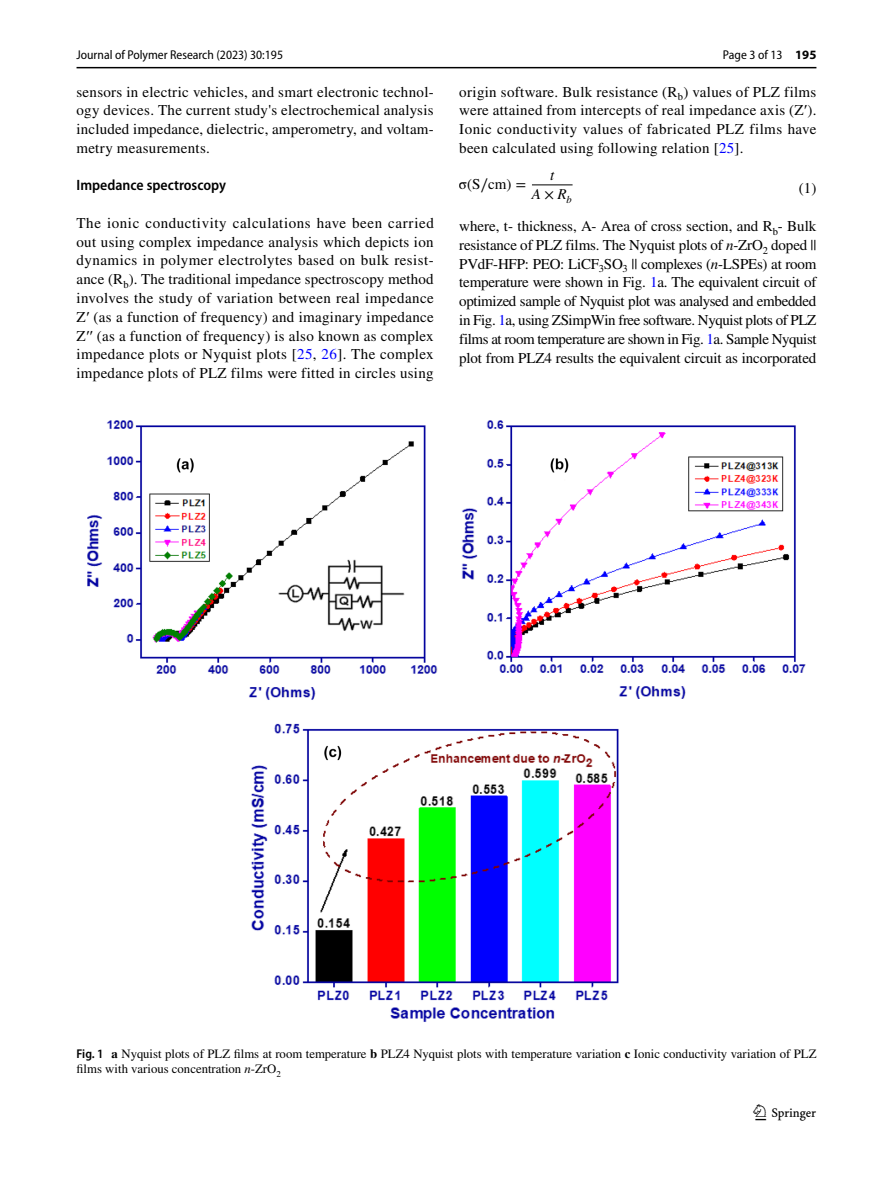
<style>
.page{position:relative;width:893px;height:1187px;background:#fff}
.page>*{position:absolute;margin:0;border:0;box-sizing:border-box;transform-origin:0 0}
.t1{font:22.5px "Springnew Regular 3";color:#000}
.t2{font:15px/18.8px "STIX";letter-spacing:.02em;color:#000;text-align:justify}
.t3{font:600 semi-condensed 15px "Myriad Pro";color:#000}
.t4{font:15px "STIX Math";color:#000}
.t5{font:italic 15px/19.2px "STIX General";color:#000;text-align:center}
.t6{font:12.75px/15px "STIX";color:#000}
.t7{font:semi-condensed 12.75px "Myriad Pro";color:#000}
.s1{font-family:"Times New Roman"}
.s2{color:#00f}
.s3{font-weight:700;font-stretch:normal}
.s4{font-family:"STIX Math";font-style:normal}
.s5{font-style:italic}
.s6{font-family:"Myriad Pro";font-weight:600;font-stretch:semi-condensed}
.s7{font-weight:700}
</style>
<div class="page">
<hr style="left:77px;top:67px;width:739px;height:1px;background:#000">
<hr style="left:532px;top:184px;width:41px;height:1px;background:#000">
<img style="left:87px;top:420px;width:719px;height:602px">
<p class="t7" style="left:77px;top:48px;width:208px">Journal of Polymer Research (2023) 30:195</p>
<p class="t2" style="left:77px;top:83px;width:359px">sensors in electric vehicles, and smart electronic technol&shy;ogy devices. The current study's electrochemical analysis included impedance, dielectric, amperometry, and voltam&shy;metry measurements.</p>
<p class="t3" style="left:77px;top:177px;width:151px">Impedance spectroscopy</p>
<p class="t2" style="left:77px;top:214px;width:359px">The ionic conductivity calculations have been carried out using complex impedance analysis which depicts ion dynamics in polymer electrolytes based on bulk resist&shy;ance (R<sub>b</sub>). The traditional impedance spectroscopy method involves the study of variation between real impedance Z<span class="s1">ʹ</span> (as a function of frequency) and imaginary impedance Z<span class="s1">ʹʹ</span> (as a function of frequency) is also known as complex impedance plots or Nyquist plots [<span class="s2">25</span>, <span class="s2">26</span>]. The complex impedance plots of PLZ films were fitted in circles using</p>
<p class="t7" style="left:723px;top:48px;width:95px">Page 3 of 13 <span class="s3">195</span></p>
<p class="t2" style="left:459px;top:83px;width:359px">origin software. Bulk resistance (R<sub>b</sub>) values of PLZ films were attained from intercepts of real impedance axis (Z<span class="s1">ʹ</span>).<br>Ionic conductivity values of fabricated PLZ films have been calculated using following relation [<span class="s2">25</span>].</p>
<p class="t4" style="left:459px;top:178px;width:69px">σ(S∕cm) =</p>
<p class="t5" style="left:532px;top:165px;width:41px">t<br>A<span class="s4">×</span>R<sub>b</sub></p>
<p class="t2" style="left:799px;top:179px;width:19px">(1)</p>
<p class="t2" style="left:459px;top:218px;width:359px">where, t- thickness, A- Area of cross section, and R<sub>b</sub>- Bulk resistance of PLZ films. The Nyquist plots of <span class="s5">n</span>-ZrO<sub>2</sub> doped || PVdF-HFP: PEO: LiCF<sub>3</sub>SO<sub>3</sub> || complexes (<span class="s5">n</span>-LSPEs) at room temperature were shown in Fig. <span class="s2">1</span>a. The equivalent circuit of optimized sample of Nyquist plot was analysed and embedded in Fig. <span class="s2">1</span>a, using ZSimpWin free software. Nyquist plots of PLZ films at room temperature are shown in Fig. <span class="s2">1</span>a. Sample Nyquist plot from PLZ4 results the equivalent circuit as incorporated</p>
<p class="t6" style="left:77px;top:1047px;width:741px"><span class="s6">Fig. 1</span> <span class="s7">a</span> Nyquist plots of PLZ films at room temperature <span class="s7">b</span> PLZ4 Nyquist plots with temperature variation <span class="s7">c</span> Ionic conductivity variation of PLZ films with various concentration <span class="s5">n</span>-ZrO<sub>2</sub></p>
<h1 class="t1" style="left:755px;top:1104px;width:62px">1 3</h1>
</div>
